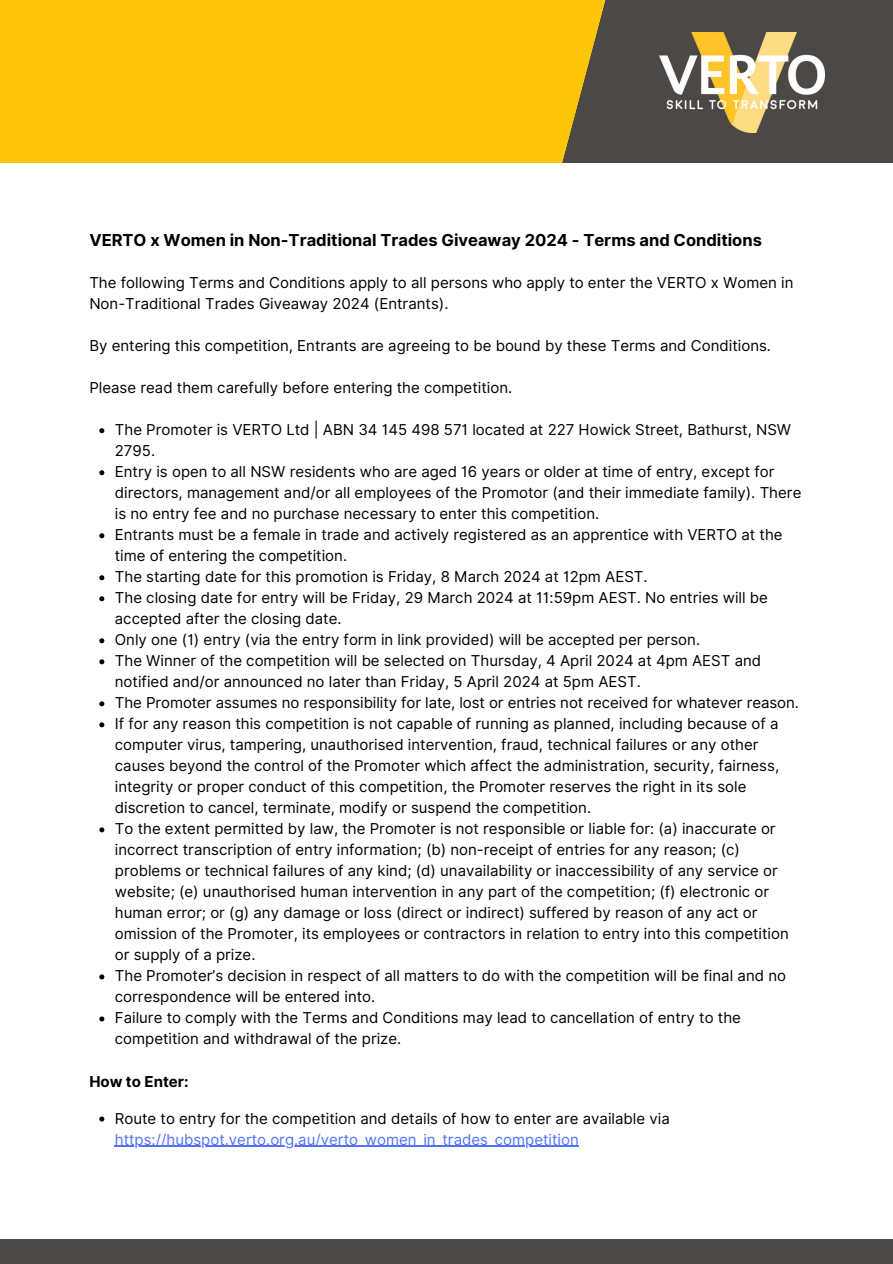
<style>
.page{position:relative;width:893px;height:1264px;background:#fff}
.page>*{position:absolute;margin:0;border:0;box-sizing:border-box;transform-origin:0 0}
.t1{font:700 16.5px "Inter";color:#000}
.t2{font:15px/21px "Inter";color:#000}
.t3{font:15px "Inter";color:#5271ff}
.t4{font:700 15px "Inter";color:#000}
</style>
<div class="page">
<div style="left:0;top:0;width:892px;height:165px;background:#fdc508"></div>
<div style="left:609px;top:0;width:283px;height:163px;background:#4c4846"></div>
<svg style="left:562px;top:0;width:47px;height:163px"></svg>
<div style="left:0;top:163px;width:892px;height:37px;background:#fff"></div>
<img style="left:659px;top:32px;width:165px;height:100px">
<svg style="left:99px;top:428px;width:5px;height:5px"></svg>
<svg style="left:99px;top:470px;width:5px;height:5px"></svg>
<svg style="left:99px;top:533px;width:5px;height:5px"></svg>
<svg style="left:99px;top:575px;width:5px;height:5px"></svg>
<svg style="left:99px;top:596px;width:5px;height:5px"></svg>
<svg style="left:99px;top:638px;width:5px;height:5px"></svg>
<svg style="left:99px;top:659px;width:5px;height:5px"></svg>
<svg style="left:99px;top:701px;width:5px;height:5px"></svg>
<svg style="left:99px;top:722px;width:5px;height:5px"></svg>
<svg style="left:99px;top:827px;width:5px;height:5px"></svg>
<svg style="left:99px;top:974px;width:5px;height:5px"></svg>
<svg style="left:99px;top:1016px;width:5px;height:5px"></svg>
<svg style="left:99px;top:1116px;width:5px;height:5px"></svg>
<hr style="left:115px;top:1145px;width:464px;height:1px;background:#5271ff">
<div style="left:0;top:1238px;width:892px;height:25px;background:#4c4846"></div>
<h1 class="t1" style="left:89px;top:230px;width:674px">VERTO x Women in Non-Traditional Trades Giveaway 2024 - Terms and Conditions</h1>
<p class="t2" style="left:89px;top:272px;width:705px">The following Terms and Conditions apply to all persons who apply to enter the VERTO x Women in<br>Non-Traditional Trades Giveaway 2024 (Entrants).</p>
<p class="t2" style="left:89px;top:335px;width:683px">By entering this competition, Entrants are agreeing to be bound by these Terms and Conditions.</p>
<p class="t2" style="left:89px;top:377px;width:424px">Please read them carefully before entering the competition.</p>
<p class="t2" style="left:115px;top:419px;width:677px">The Promoter is VERTO Ltd | ABN 34 145 498 571 located at 227 Howick Street, Bathurst, NSW<br>2795.</p>
<p class="t2" style="left:115px;top:461px;width:688px">Entry is open to all NSW residents who are aged 16 years or older at time of entry, except for directors, management and/or all employees of the Promotor (and their immediate family). There is no entry fee and no purchase necessary to enter this competition.</p>
<p class="t2" style="left:115px;top:524px;width:669px">Entrants must be a female in trade and actively registered as an apprentice with VERTO at the time of entering the competition.</p>
<p class="t2" style="left:115px;top:566px;width:534px">The starting date for this promotion is Friday, 8 March 2024 at 12pm AEST.</p>
<p class="t2" style="left:115px;top:587px;width:654px">The closing date for entry will be Friday, 29 March 2024 at 11:59pm AEST. No entries will be accepted after the closing date.</p>
<p class="t2" style="left:115px;top:629px;width:586px">Only one (1) entry (via the entry form in link provided) will be accepted per person.</p>
<p class="t2" style="left:115px;top:650px;width:648px">The Winner of the competition will be selected on Thursday, 4 April 2024 at 4pm AEST and notified and/or announced no later than Friday, 5 April 2024 at 5pm AEST.</p>
<p class="t2" style="left:115px;top:692px;width:685px">The Promoter assumes no responsibility for late, lost or entries not received for whatever reason.</p>
<p class="t2" style="left:115px;top:713px;width:665px">If for any reason this competition is not capable of running as planned, including because of a computer virus, tampering, unauthorised intervention, fraud, technical failures or any other causes beyond the control of the Promoter which affect the administration, security, fairness, integrity or proper conduct of this competition, the Promoter reserves the right in its sole discretion to cancel, terminate, modify or suspend the competition.</p>
<p class="t2" style="left:115px;top:818px;width:675px">To the extent permitted by law, the Promoter is not responsible or liable for: (a) inaccurate or incorrect transcription of entry information; (b) non-receipt of entries for any reason; (c) problems or technical failures of any kind; (d) unavailability or inaccessibility of any service or website; (e) unauthorised human intervention in any part of the competition; (f) electronic or human error; or (g) any damage or loss (direct or indirect) suffered by reason of any act or omission of the Promoter, its employees or contractors in relation to entry into this competition or supply of a prize.</p>
<p class="t2" style="left:115px;top:965px;width:672px">The Promoter’s decision in respect of all matters to do with the competition will be final and no correspondence will be entered into.</p>
<p class="t2" style="left:115px;top:1007px;width:627px">Failure to comply with the Terms and Conditions may lead to cancellation of entry to the competition and withdrawal of the prize.</p>
<h1 class="t4" style="left:89px;top:1072px;width:101px">How to Enter:</h1>
<p class="t2" style="left:115px;top:1107px;width:556px">Route to entry for the competition and details of how to enter are available via</p>
<p class="t3" style="left:115px;top:1130px;width:465px">https://hubspot.verto.org.au/verto_women_in_trades_competition</p>
</div>
